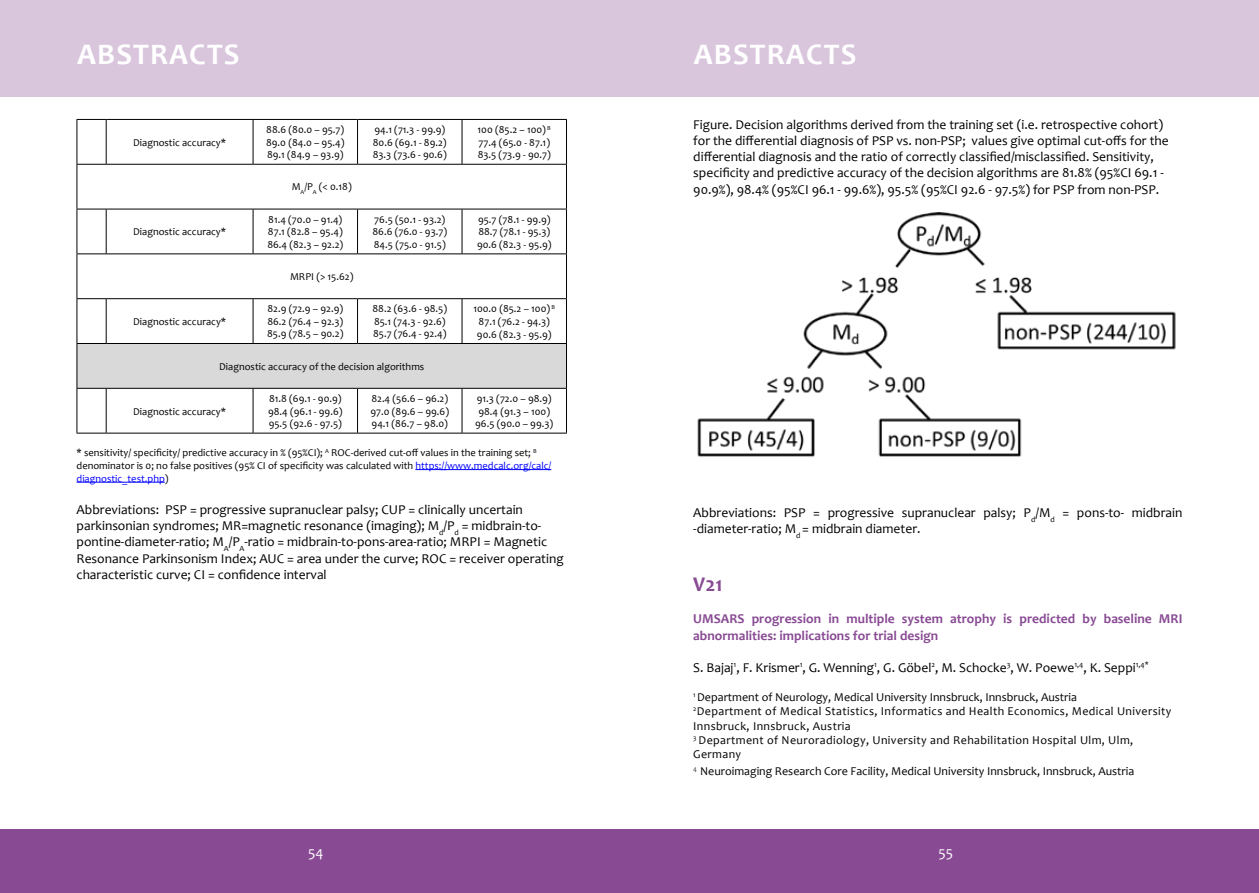
<style>
.page{position:relative;width:1259px;height:893px;background:#fff}
.page>*{position:absolute;margin:0;border:0;box-sizing:border-box;transform-origin:0 0}
.t1{font:700 30px "Candara";letter-spacing:.04em;color:#fff}
.t2{font:700 21px "Candara";color:#884a93}
.t3{font:15px "Candara";color:#fff}
.t4{font:13.5px/16.2px "Candara";color:#000}
.t5{font:700 13.5px/16.2px "Candara";color:#884a93}
.t6{font:12px/14.4px "Candara";letter-spacing:.03em;color:#000}
.t7{font:12px "Candara";color:#000}
.t8{font:10.5px/12.6px "Candara";color:#000;text-align:justify}
.s1{color:#00f}
</style>
<div class="page">
<div style="left:0;top:0;width:1259px;height:96px;background:#d9c6dd"></div>
<div style="left:0;top:829px;width:1259px;height:64px;background:#884a93"></div>
<hr style="left:415px;top:469px;width:136px;height:1px;background:#00f">
<hr style="left:77px;top:482px;width:88px;height:1px;background:#00f">
<div style="left:77px;top:343px;width:489px;height:45px;background:#d9d9d9"></div>
<svg style="left:77px;top:119px;width:29px;height:1px"></svg>
<hr style="left:77px;top:120px;width:1px;height:44px;background:#000">
<hr style="left:106px;top:119px;width:147px;height:1px;background:#000">
<hr style="left:106px;top:120px;width:1px;height:44px;background:#000">
<hr style="left:253px;top:119px;width:104px;height:1px;background:#000">
<hr style="left:253px;top:120px;width:1px;height:44px;background:#000">
<hr style="left:357px;top:119px;width:105px;height:1px;background:#000">
<hr style="left:357px;top:120px;width:1px;height:44px;background:#000">
<hr style="left:462px;top:119px;width:105px;height:1px;background:#000">
<hr style="left:462px;top:120px;width:1px;height:44px;background:#000">
<hr style="left:566px;top:120px;width:1px;height:44px;background:#000">
<svg style="left:77px;top:164px;width:29px;height:1px"></svg>
<hr style="left:77px;top:165px;width:1px;height:44px;background:#000">
<hr style="left:106px;top:164px;width:147px;height:1px;background:#000">
<hr style="left:253px;top:164px;width:104px;height:1px;background:#000">
<hr style="left:357px;top:164px;width:105px;height:1px;background:#000">
<hr style="left:462px;top:164px;width:105px;height:1px;background:#000">
<hr style="left:566px;top:165px;width:1px;height:44px;background:#000">
<svg style="left:78px;top:209px;width:28px;height:1px"></svg>
<hr style="left:77px;top:209px;width:1px;height:44px;background:#000">
<hr style="left:106px;top:209px;width:147px;height:1px;background:#000">
<hr style="left:106px;top:209px;width:1px;height:44px;background:#000">
<hr style="left:253px;top:209px;width:104px;height:1px;background:#000">
<hr style="left:253px;top:209px;width:1px;height:44px;background:#000">
<hr style="left:357px;top:209px;width:105px;height:1px;background:#000">
<hr style="left:357px;top:209px;width:1px;height:44px;background:#000">
<hr style="left:462px;top:209px;width:105px;height:1px;background:#000">
<hr style="left:462px;top:209px;width:1px;height:44px;background:#000">
<hr style="left:566px;top:209px;width:1px;height:44px;background:#000">
<svg style="left:77px;top:253px;width:29px;height:1px"></svg>
<hr style="left:77px;top:254px;width:1px;height:44px;background:#000">
<hr style="left:106px;top:253px;width:147px;height:1px;background:#000">
<hr style="left:253px;top:253px;width:104px;height:1px;background:#000">
<hr style="left:357px;top:253px;width:105px;height:1px;background:#000">
<hr style="left:462px;top:253px;width:105px;height:1px;background:#000">
<hr style="left:566px;top:254px;width:1px;height:44px;background:#000">
<svg style="left:77px;top:298px;width:29px;height:1px"></svg>
<hr style="left:77px;top:299px;width:1px;height:44px;background:#000">
<hr style="left:106px;top:298px;width:147px;height:1px;background:#000">
<hr style="left:106px;top:299px;width:1px;height:44px;background:#000">
<hr style="left:253px;top:298px;width:104px;height:1px;background:#000">
<hr style="left:253px;top:299px;width:1px;height:44px;background:#000">
<hr style="left:357px;top:298px;width:105px;height:1px;background:#000">
<hr style="left:357px;top:299px;width:1px;height:44px;background:#000">
<hr style="left:462px;top:298px;width:105px;height:1px;background:#000">
<hr style="left:462px;top:299px;width:1px;height:44px;background:#000">
<hr style="left:566px;top:299px;width:1px;height:44px;background:#000">
<svg style="left:77px;top:343px;width:29px;height:1px"></svg>
<hr style="left:77px;top:344px;width:1px;height:44px;background:#000">
<hr style="left:106px;top:343px;width:147px;height:1px;background:#000">
<hr style="left:253px;top:343px;width:104px;height:1px;background:#000">
<hr style="left:357px;top:343px;width:105px;height:1px;background:#000">
<hr style="left:462px;top:343px;width:105px;height:1px;background:#000">
<hr style="left:566px;top:344px;width:1px;height:44px;background:#000">
<svg style="left:77px;top:388px;width:29px;height:1px"></svg>
<hr style="left:77px;top:389px;width:1px;height:44px;background:#000">
<hr style="left:106px;top:388px;width:147px;height:1px;background:#000">
<hr style="left:106px;top:389px;width:1px;height:44px;background:#000">
<hr style="left:253px;top:388px;width:104px;height:1px;background:#000">
<hr style="left:253px;top:389px;width:1px;height:44px;background:#000">
<hr style="left:357px;top:388px;width:105px;height:1px;background:#000">
<hr style="left:357px;top:389px;width:1px;height:44px;background:#000">
<hr style="left:462px;top:388px;width:105px;height:1px;background:#000">
<hr style="left:462px;top:389px;width:1px;height:44px;background:#000">
<hr style="left:566px;top:389px;width:1px;height:44px;background:#000">
<svg style="left:77px;top:433px;width:29px;height:1px"></svg>
<hr style="left:106px;top:433px;width:147px;height:1px;background:#000">
<hr style="left:253px;top:433px;width:104px;height:1px;background:#000">
<hr style="left:357px;top:433px;width:105px;height:1px;background:#000">
<hr style="left:462px;top:433px;width:105px;height:1px;background:#000">
<img style="left:697px;top:213px;width:479px;height:244px">
<h1 class="t1" style="left:77px;top:36px;width:164px">ABSTRACTS</h1>
<p class="t8" style="left:133px;top:136px;width:94px">Diagnostic accuracy*</p>
<p class="t8" style="left:133px;top:226px;width:94px">Diagnostic accuracy*</p>
<p class="t8" style="left:266px;top:123px;width:80px">88.6 (80.0 – 95.7)<br>89.0 (84.0 – 95.4)<br>89.1 (84.9 – 93.9)</p>
<p class="t8" style="left:373px;top:123px;width:75px;text-align:left">94.1 (71.3 - 99.9)<br>80.6 (69.1 - 89.2)<br>83.3 (73.6 - 90.6)</p>
<p class="t8" style="left:477px;top:123px;width:75px">100 (85.2 – 100) <sup>B </sup>77.4 (65.0 - 87.1)<br>83.5 (73.9 - 90.7)</p>
<p class="t8" style="left:292px;top:181px;width:62px">M<sub>A</sub>/P<sub>A</sub> (&lt; 0.18)</p>
<p class="t8" style="left:267px;top:213px;width:77px">81.4 (70.0 – 91.4)<br>87.1 (82.8 – 95.4)<br>86.4 (82.3 – 92.2)</p>
<p class="t8" style="left:372px;top:213px;width:76px;text-align:left">76.5 (50.1 - 93.2)<br>86.6 (76.0 - 93.7)<br>84.5 (75.0 - 91.5)</p>
<p class="t8" style="left:477px;top:213px;width:76px;text-align:left">95.7 (78.1 - 99.9)<br>88.7 (78.1 - 95.3)<br>90.6 (82.3 - 95.9)</p>
<p class="t8" style="left:290px;top:270px;width:65px">MRPI (&gt; 15.62)</p>
<p class="t8" style="left:267px;top:303px;width:78px">82.9 (72.9 – 92.9)<br>86.2 (76.4 – 92.3)<br>85.9 (78.5 – 90.2)</p>
<p class="t8" style="left:372px;top:303px;width:76px;text-align:left">88.2 (63.6 - 98.5)<br>85.1 (74.3 - 92.6)<br>85.7 (76.4 - 92.4)</p>
<p class="t8" style="left:473px;top:303px;width:83px;text-align:center">100.0 (85.2 – 100) <sup>B<br></sup>87.1 (76.2 - 94.3)<br>90.6 (82.3 - 95.9)</p>
<p class="t8" style="left:219px;top:360px;width:207px">Diagnostic accuracy of the decision algorithms</p>
<p class="t8" style="left:133px;top:405px;width:94px">Diagnostic accuracy*</p>
<p class="t8" style="left:133px;top:315px;width:94px">Diagnostic accuracy*</p>
<p class="t8" style="left:268px;top:392px;width:76px">81.8 (69.1 - 90.9)<br>98.4 (96.1 - 99.6)<br>95.5 (92.6 - 97.5)</p>
<p class="t8" style="left:370px;top:392px;width:80px">82.4 (56.6 – 96.2)<br>97.0 (89.6 – 99.6)<br>94.1 (86.7 – 98.0)</p>
<p class="t8" style="left:475px;top:392px;width:80px;text-align:center">91.3 (72.0 – 98.9)<br>98.4 (91.3 – 100)<br>96.5 (90.0 – 99.3)</p>
<p class="t8" style="left:77px;top:447px;width:476px;text-align:left">* sensitivity/ specificity/ predictive accuracy in % (95%CI); <sup>A</sup> ROC-derived cut-off values in the training set; <sup>B </sup>denominator is 0; no false positives (95% CI of specificity was calculated with <span class="s1">https://www.medcalc.org/calc/ diagnostic_test.php</span>)</p>
<p class="t4" style="left:77px;top:501px;width:488px">Abbreviations: PSP = progressive supranuclear palsy; CUP = clinically uncertain parkinsonian syndromes; MR=magnetic resonance (imaging); M<sub>d</sub>/P<sub>d</sub> = midbrain-to&shy;pontine-diameter-ratio; M<sub>A</sub>/P<sub>A</sub>-ratio = midbrain-to-pons-area-ratio; MRPI = Magnetic Resonance Parkinsonism Index; AUC = area under the curve; ROC = receiver operating characteristic curve; CI = confidence interval</p>
<h1 class="t1" style="left:694px;top:36px;width:164px">ABSTRACTS</h1>
<p class="t4" style="left:693px;top:116px;width:477px">Figure. Decision algorithms derived from the training set (i.e. retrospective cohort) for the differential diagnosis of PSP vs. non-PSP; values give optimal cut-offs for the differential diagnosis and the ratio of correctly classified/misclassified. Sensitivity, specificity and predictive accuracy of the decision algorithms are 81.8% (95%CI 69.1 - 90.9%), 98.4% (95%CI 96.1 - 99.6%), 95.5% (95%CI 92.6 - 97.5%) for PSP from non-PSP.</p>
<p class="t4" style="left:693px;top:505px;width:490px">Abbreviations: PSP = progressive supranuclear palsy; P<sub>d</sub>/M<sub>d</sub> = pons-to- midbrain -diameter-ratio; M<sub>d</sub> = midbrain diameter.</p>
<h2 class="t2" style="left:693px;top:571px;width:31px">V21</h2>
<p class="t5" style="left:693px;top:611px;width:490px">UMSARS progression in multiple system atrophy is predicted by baseline MRI abnormalities: implications for trial design</p>
<p class="t4" style="left:693px;top:659px;width:457px">S. Bajaj<sup>1</sup>, F. Krismer<sup>1</sup>, G. Wenning<sup>1</sup>, G. Göbel<sup>2</sup>, M. Schocke<sup>3</sup>, W. Poewe<sup>1,4</sup>, K. Seppi<sup>1,4*</sup></p>
<p class="t6" style="left:693px;top:690px;width:479px"><sup>1</sup> Department of Neurology, Medical University Innsbruck, Innsbruck, Austria<br><sup>2</sup>Department of Medical Statistics, Informatics and Health Economics, Medical University Innsbruck, Innsbruck, Austria<br><sup>3</sup> Department of Neuroradiology, University and Rehabilitation Hospital Ulm, Ulm, Germany</p>
<p class="t7" style="left:693px;top:763px;width:442px"><sup>4</sup> Neuroimaging Research Core Facility, Medical University Innsbruck, Innsbruck, Austria</p>
<h3 class="t3" style="left:308px;top:843px;width:17px">54</h3>
<h3 class="t3" style="left:938px;top:843px;width:16px">55</h3>
</div>
